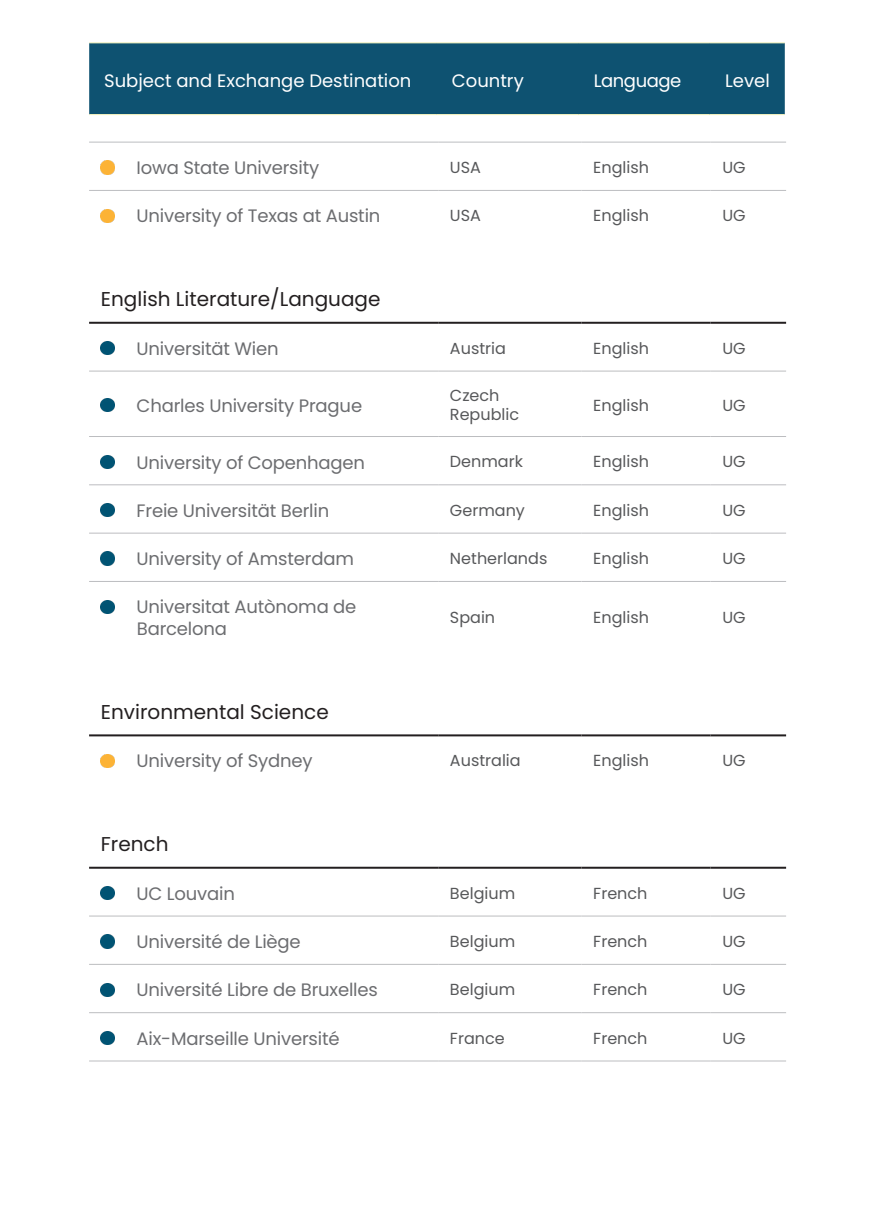
<style>
.page{position:relative;width:874px;height:1225px;background:#fff}
.page>*{position:absolute;margin:0;border:0;box-sizing:border-box;transform-origin:0 0}
.Placeholder_Subject_title{font:20px "Poppins";color:#231f20}
.Placeholder_Subject_title-2{font:18px/21.6px "Poppins";letter-spacing:-.01em;color:#6c6d70}
.t1{font:18px "Poppins";color:#fff}
.t2{font:18px "Poppins";letter-spacing:-.025em;color:#fff}
.Placeholder_Information{font:16px/19.2px "Poppins";color:#57585a}
.Body_text{font:16px "Poppins";color:#57585a}
</style>
<div class="page">
<div style="left:89px;top:44px;width:695px;height:70px;background:#0e5271"></div>
<hr style="left:89px;top:43px;width:347px;height:1px;background:#fffac1">
<hr style="left:436px;top:43px;width:142px;height:1px;background:#fffac1">
<hr style="left:578px;top:43px;width:131px;height:1px;background:#fffac1">
<hr style="left:709px;top:43px;width:75px;height:1px;background:#fffac1">
<hr style="left:89px;top:114px;width:347px;height:1px;background:#fffac1">
<hr style="left:436px;top:114px;width:142px;height:1px;background:#fffac1">
<hr style="left:578px;top:114px;width:131px;height:1px;background:#fffac1">
<hr style="left:709px;top:114px;width:75px;height:1px;background:#fffac1">
<hr style="left:89px;top:142px;width:349px;height:1px;background:#bcbdc0">
<hr style="left:89px;top:190px;width:349px;height:1px;background:#bcbdc0">
<hr style="left:89px;top:371px;width:349px;height:1px;background:#bcbdc0">
<hr style="left:89px;top:436px;width:349px;height:1px;background:#bcbdc0">
<hr style="left:89px;top:484px;width:349px;height:1px;background:#bcbdc0">
<hr style="left:89px;top:533px;width:349px;height:1px;background:#bcbdc0">
<hr style="left:89px;top:581px;width:349px;height:1px;background:#bcbdc0">
<hr style="left:89px;top:915px;width:349px;height:1px;background:#bcbdc0">
<hr style="left:89px;top:964px;width:349px;height:1px;background:#bcbdc0">
<hr style="left:89px;top:1012px;width:349px;height:1px;background:#bcbdc0">
<hr style="left:89px;top:1060px;width:349px;height:1px;background:#bcbdc0">
<hr style="left:438px;top:142px;width:143px;height:1px;background:#bcbdc0">
<hr style="left:438px;top:190px;width:143px;height:1px;background:#bcbdc0">
<hr style="left:438px;top:371px;width:143px;height:1px;background:#bcbdc0">
<hr style="left:438px;top:436px;width:143px;height:1px;background:#bcbdc0">
<hr style="left:438px;top:484px;width:143px;height:1px;background:#bcbdc0">
<hr style="left:438px;top:533px;width:143px;height:1px;background:#bcbdc0">
<hr style="left:438px;top:581px;width:143px;height:1px;background:#bcbdc0">
<hr style="left:438px;top:915px;width:143px;height:1px;background:#bcbdc0">
<hr style="left:438px;top:964px;width:143px;height:1px;background:#bcbdc0">
<hr style="left:438px;top:1012px;width:143px;height:1px;background:#bcbdc0">
<hr style="left:438px;top:1060px;width:143px;height:1px;background:#bcbdc0">
<hr style="left:581px;top:142px;width:129px;height:1px;background:#bcbdc0">
<hr style="left:581px;top:190px;width:129px;height:1px;background:#bcbdc0">
<hr style="left:581px;top:371px;width:129px;height:1px;background:#bcbdc0">
<hr style="left:581px;top:436px;width:129px;height:1px;background:#bcbdc0">
<hr style="left:581px;top:484px;width:129px;height:1px;background:#bcbdc0">
<hr style="left:581px;top:533px;width:129px;height:1px;background:#bcbdc0">
<hr style="left:581px;top:581px;width:129px;height:1px;background:#bcbdc0">
<hr style="left:581px;top:915px;width:129px;height:1px;background:#bcbdc0">
<hr style="left:581px;top:964px;width:129px;height:1px;background:#bcbdc0">
<hr style="left:581px;top:1012px;width:129px;height:1px;background:#bcbdc0">
<hr style="left:581px;top:1060px;width:129px;height:1px;background:#bcbdc0">
<hr style="left:710px;top:142px;width:75px;height:1px;background:#bcbdc0">
<hr style="left:710px;top:190px;width:75px;height:1px;background:#bcbdc0">
<hr style="left:710px;top:371px;width:75px;height:1px;background:#bcbdc0">
<hr style="left:710px;top:436px;width:75px;height:1px;background:#bcbdc0">
<hr style="left:710px;top:484px;width:75px;height:1px;background:#bcbdc0">
<hr style="left:710px;top:533px;width:75px;height:1px;background:#bcbdc0">
<hr style="left:710px;top:581px;width:75px;height:1px;background:#bcbdc0">
<hr style="left:710px;top:915px;width:75px;height:1px;background:#bcbdc0">
<hr style="left:710px;top:964px;width:75px;height:1px;background:#bcbdc0">
<hr style="left:710px;top:1012px;width:75px;height:1px;background:#bcbdc0">
<hr style="left:710px;top:1060px;width:75px;height:1px;background:#bcbdc0">
<hr style="left:89px;top:734px;width:349px;height:2px;background:#231f20">
<hr style="left:438px;top:734px;width:143px;height:2px;background:#231f20">
<hr style="left:581px;top:734px;width:129px;height:2px;background:#231f20">
<hr style="left:710px;top:734px;width:75px;height:2px;background:#231f20">
<hr style="left:89px;top:866px;width:349px;height:2px;background:#231f20">
<hr style="left:438px;top:866px;width:143px;height:2px;background:#231f20">
<hr style="left:581px;top:866px;width:129px;height:2px;background:#231f20">
<hr style="left:710px;top:866px;width:75px;height:2px;background:#231f20">
<hr style="left:89px;top:322px;width:349px;height:2px;background:#231f20">
<hr style="left:438px;top:322px;width:143px;height:2px;background:#231f20">
<hr style="left:581px;top:322px;width:129px;height:2px;background:#231f20">
<hr style="left:710px;top:322px;width:75px;height:2px;background:#231f20">
<svg style="left:101px;top:161px;width:13px;height:13px"></svg>
<svg style="left:101px;top:209px;width:13px;height:13px"></svg>
<img style="left:101px;top:341px;width:13px;height:14px">
<svg style="left:101px;top:398px;width:13px;height:13px"></svg>
<svg style="left:101px;top:455px;width:13px;height:13px"></svg>
<img style="left:101px;top:503px;width:13px;height:14px">
<svg style="left:101px;top:552px;width:13px;height:13px"></svg>
<svg style="left:101px;top:600px;width:13px;height:13px"></svg>
<svg style="left:101px;top:754px;width:13px;height:13px"></svg>
<svg style="left:101px;top:886px;width:13px;height:13px"></svg>
<img style="left:101px;top:934px;width:13px;height:14px">
<svg style="left:101px;top:983px;width:13px;height:13px"></svg>
<svg style="left:101px;top:1031px;width:13px;height:13px"></svg>
<p class="t1" style="left:104px;top:70px;width:308px">Subject and Exchange Destination</p>
<p class="t1" style="left:451px;top:70px;width:73px">Country</p>
<p class="t2" style="left:593px;top:70px;width:89px">Language</p>
<p class="t1" style="left:724px;top:70px;width:46px">Level</p>
<p class="Placeholder_Subject_title-2" style="left:136px;top:157px;width:184px">Iowa State University</p>
<p class="Placeholder_Information" style="left:450px;top:158px;width:32px">USA</p>
<p class="Body_text" style="left:593px;top:158px;width:57px">English</p>
<p class="Placeholder_Information" style="left:722px;top:158px;width:25px">UG</p>
<p class="Placeholder_Subject_title-2" style="left:136px;top:205px;width:245px">University of Texas at Austin</p>
<p class="Placeholder_Information" style="left:450px;top:206px;width:32px">USA</p>
<p class="Body_text" style="left:593px;top:206px;width:57px">English</p>
<p class="Placeholder_Information" style="left:722px;top:206px;width:25px">UG</p>
<p class="Placeholder_Subject_title" style="left:101px;top:288px;width:281px">English Literature/Language</p>
<p class="Placeholder_Subject_title-2" style="left:136px;top:338px;width:143px">Universität Wien</p>
<p class="Placeholder_Information" style="left:450px;top:338px;width:57px">Austria</p>
<p class="Body_text" style="left:593px;top:339px;width:57px">English</p>
<p class="Placeholder_Information" style="left:722px;top:338px;width:25px">UG</p>
<p class="Placeholder_Subject_title-2" style="left:136px;top:394px;width:227px">Charles University Prague</p>
<p class="Placeholder_Information" style="left:450px;top:386px;width:71px">Czech<br>Republic</p>
<p class="Body_text" style="left:593px;top:396px;width:57px">English</p>
<p class="Placeholder_Information" style="left:722px;top:395px;width:25px">UG</p>
<p class="Placeholder_Subject_title-2" style="left:136px;top:451px;width:230px">University of Copenhagen</p>
<p class="Placeholder_Information" style="left:450px;top:452px;width:74px">Denmark</p>
<p class="Body_text" style="left:593px;top:452px;width:57px">English</p>
<p class="Placeholder_Information" style="left:722px;top:452px;width:25px">UG</p>
<p class="Placeholder_Subject_title-2" style="left:136px;top:500px;width:194px">Freie Universität Berlin</p>
<p class="Placeholder_Information" style="left:450px;top:500px;width:76px">Germany</p>
<p class="Body_text" style="left:593px;top:501px;width:57px">English</p>
<p class="Placeholder_Information" style="left:722px;top:500px;width:25px">UG</p>
<p class="Placeholder_Subject_title-2" style="left:136px;top:548px;width:219px">University of Amsterdam</p>
<p class="Placeholder_Information" style="left:450px;top:549px;width:99px">Netherlands</p>
<p class="Body_text" style="left:593px;top:549px;width:57px">English</p>
<p class="Placeholder_Information" style="left:722px;top:549px;width:25px">UG</p>
<p class="Placeholder_Subject_title-2" style="left:136px;top:596px;width:221px">Universitat Autònoma de<br>Barcelona</p>
<p class="Placeholder_Information" style="left:450px;top:608px;width:47px">Spain</p>
<p class="Body_text" style="left:593px;top:608px;width:57px">English</p>
<p class="Placeholder_Information" style="left:722px;top:608px;width:25px">UG</p>
<p class="Placeholder_Subject_title" style="left:101px;top:700px;width:229px">Environmental Science</p>
<p class="Placeholder_Subject_title-2" style="left:136px;top:750px;width:177px">University of Sydney</p>
<p class="Placeholder_Information" style="left:450px;top:751px;width:72px">Australia</p>
<p class="Body_text" style="left:593px;top:751px;width:57px">English</p>
<p class="Placeholder_Information" style="left:722px;top:751px;width:25px">UG</p>
<p class="Placeholder_Subject_title" style="left:101px;top:833px;width:69px">French</p>
<p class="Placeholder_Subject_title-2" style="left:136px;top:882px;width:100px">UC Louvain</p>
<p class="Placeholder_Information" style="left:450px;top:883px;width:67px">Belgium</p>
<p class="Body_text" style="left:593px;top:883px;width:56px">French</p>
<p class="Placeholder_Information" style="left:722px;top:883px;width:25px">UG</p>
<p class="Placeholder_Subject_title-2" style="left:136px;top:931px;width:165px">Université de Liège</p>
<p class="Placeholder_Information" style="left:450px;top:932px;width:67px">Belgium</p>
<p class="Body_text" style="left:593px;top:932px;width:56px">French</p>
<p class="Placeholder_Information" style="left:722px;top:932px;width:25px">UG</p>
<p class="Placeholder_Subject_title-2" style="left:136px;top:979px;width:243px">Université Libre de Bruxelles</p>
<p class="Placeholder_Information" style="left:450px;top:980px;width:67px">Belgium</p>
<p class="Body_text" style="left:593px;top:980px;width:56px">French</p>
<p class="Placeholder_Information" style="left:722px;top:980px;width:25px">UG</p>
<p class="Placeholder_Subject_title-2" style="left:136px;top:1027px;width:204px">Aix-Marseille Université</p>
<p class="Placeholder_Information" style="left:450px;top:1028px;width:56px">France</p>
<p class="Body_text" style="left:593px;top:1028px;width:56px">French</p>
<p class="Placeholder_Information" style="left:722px;top:1028px;width:25px">UG</p>
</div>
